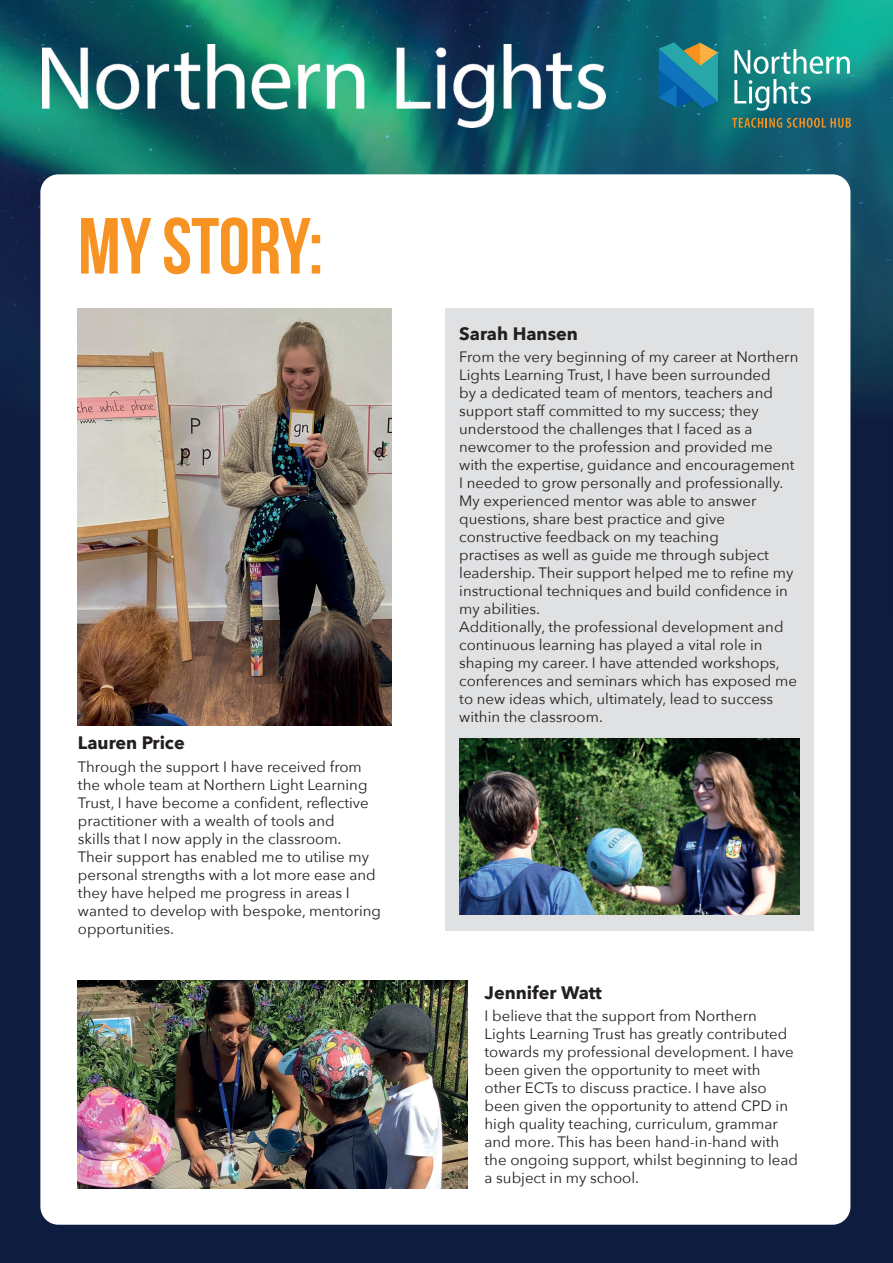
<style>
.page{position:relative;width:893px;height:1263px;background:#fff}
.page>*{position:absolute;margin:0;border:0;box-sizing:border-box;transform-origin:0 0}
.t1{font:700 79.35px "Bebas Neue";letter-spacing:-.01em;color:#f69323}
.t2{font:700 18px "Avenir Next";color:#231f20}
.t3{font:15px/18px "Avenir Next";color:#231f20}
</style>
<div class="page">
<div style="left:0;top:96px;width:893px;height:1167px;background:#0e1c40"></div>
<img style="left:0;top:0;width:788px;height:48px">
<img style="left:788px;top:0;width:105px;height:96px">
<img style="left:0;top:48px;width:42px;height:48px">
<img style="left:606px;top:48px;width:182px;height:48px">
<img style="left:0;top:96px;width:210px;height:267px">
<img style="left:210px;top:128px;width:210px;height:46px">
<img style="left:420px;top:96px;width:420px;height:80px">
<img style="left:840px;top:96px;width:53px;height:523px">
<svg style="left:659px;top:42px;width:59px;height:66px;background:#2d849a"></svg>
<svg style="left:732px;top:118px;width:119px;height:10px"></svg>
<svg style="left:734px;top:49px;width:116px;height:62px;background:#429c9c"></svg>
<div style="left:40px;top:174px;width:810px;height:1051px;background:#fff;border-radius:18px"></div>
<img style="left:43px;top:44px;width:563px;height:84px">
<img style="left:78px;top:980px;width:390px;height:209px">
<img style="left:78px;top:308px;width:314px;height:417px">
<div style="left:445px;top:308px;width:369px;height:623px;background:#e0e1e3"></div>
<img style="left:459px;top:739px;width:340px;height:176px">
<h1 class="t1" style="left:78px;top:203px;width:247px">MY STORY:</h1>
<p class="t2" style="left:78px;top:727px;width:108px">Lauren Price</p>
<p class="t3" style="left:78px;top:757px;width:305px">Through the support I have received from the whole team at Northern Light Learning Trust, I have become a confident, reflective practitioner with a wealth of tools and<br>skills that I now apply in the classroom.<br>Their support has enabled me to utilise my personal strengths with a lot more ease and they have helped me progress in areas I wanted to develop with bespoke, mentoring opportunities.</p>
<p class="t2" style="left:459px;top:318px;width:120px">Sarah Hansen</p>
<p class="t3" style="left:459px;top:347px;width:341px">From the very beginning of my career at Northern Lights Learning Trust, I have been surrounded<br>by a dedicated team of mentors, teachers and support staff committed to my success; they understood the challenges that I faced as a newcomer to the profession and provided me with the expertise, guidance and encouragement I needed to grow personally and professionally.<br>My experienced mentor was able to answer questions, share best practice and give constructive feedback on my teaching<br>practises as well as guide me through subject leadership. Their support helped me to refine my instructional techniques and build confidence in my abilities.<br>Additionally, the professional development and continuous learning has played a vital role in shaping my career. I have attended workshops, conferences and seminars which has exposed me to new ideas which, ultimately, lead to success within the classroom.</p>
<p class="t2" style="left:485px;top:977px;width:119px">Jennifer Watt</p>
<p class="t3" style="left:485px;top:1006px;width:315px">I believe that the support from Northern Lights Learning Trust has greatly contributed towards my professional development. I have been given the opportunity to meet with other ECTs to discuss practice. I have also been given the opportunity to attend CPD in high quality teaching, curriculum, grammar and more. This has been hand-in-hand with the ongoing support, whilst beginning to lead a subject in my school.</p>
</div>
